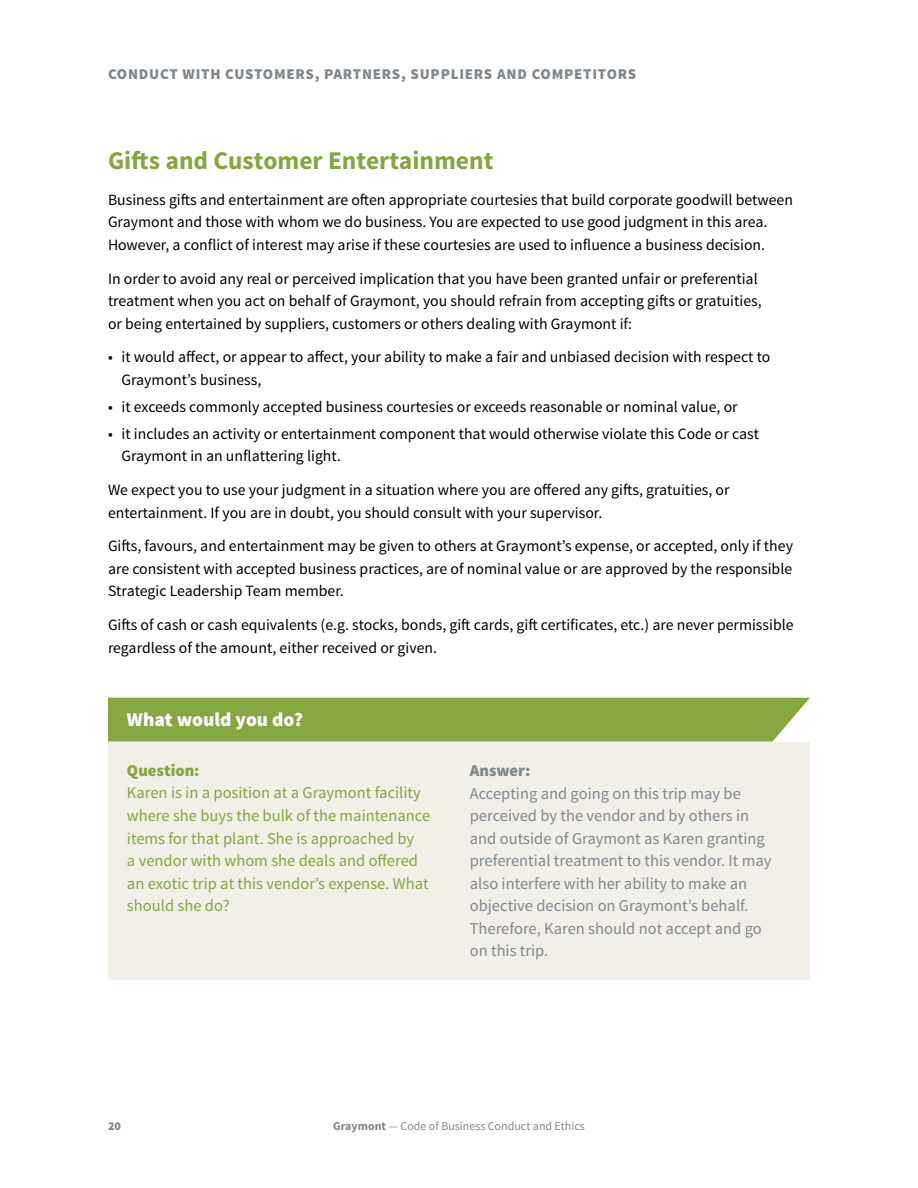
<style>
.page{position:relative;width:918px;height:1188px;background:#fff}
.page>*{position:absolute;margin:0;border:0;box-sizing:border-box;transform-origin:0 0}
.t1{font:700 25.5px "Source Sans Pro";color:#85a640}
.t2{font:900 19.5px "Source Sans Pro";color:#fff}
.t3{font:16.5px/22.5px "Source Sans Pro";color:#81898e}
.t4{font:16.5px/22.5px "Source Sans Pro";color:#85a640}
.t5{font:900 16.5px "Source Sans Pro";color:#85a640}
.t6{font:900 16.5px "Source Sans Pro";color:#81898e}
.t7{font:15.75px/22.5px "Source Sans Pro";color:#000}
.t8{font:900 15px "Source Sans Pro";letter-spacing:.05em;color:#81898e}
.t9{font:12px "Source Sans Pro";color:#81898e}
.t10{font:900 12px "Source Sans Pro";color:#81898e}
.s1{font-weight:700}
</style>
<div class="page">
<div style="left:108px;top:742px;width:702px;height:238px;background:#f1efe7"></div>
<div style="left:108px;top:698px;width:702px;height:44px;background:#85a640"></div>
<p class="t8" style="left:108px;top:64px;width:530px">CONDUCT WITH CUSTOMERS, PARTNERS, SUPPLIERS AND COMPETITORS</p>
<h1 class="t1" style="left:108px;top:144px;width:387px">Gifts and Customer Entertainment</h1>
<p class="t7" style="left:108px;top:189px;width:686px">Business gifts and entertainment are often appropriate courtesies that build corporate goodwill between<br>Graymont and those with whom we do business. You are expected to use good judgment in this area.<br>However, a conflict of interest may arise if these courtesies are used to influence a business decision.</p>
<p class="t7" style="left:108px;top:267px;width:655px">In order to avoid any real or perceived implication that you have been granted unfair or preferential treatment when you act on behalf of Graymont, you should refrain from accepting gifts or gratuities, or being entertained by suppliers, customers or others dealing with Graymont if:</p>
<p class="t7" style="left:121px;top:346px;width:650px;text-indent:-13px">• it would affect, or appear to affect, your ability to make a fair and unbiased decision with respect to<br>Graymont’s business,</p>
<p class="t7" style="left:108px;top:396px;width:631px">• it exceeds commonly accepted business courtesies or exceeds reasonable or nominal value, or</p>
<p class="t7" style="left:121px;top:423px;width:639px;text-indent:-13px">• it includes an activity or entertainment component that would otherwise violate this Code or cast<br>Graymont in an unflattering light.</p>
<p class="t7" style="left:108px;top:479px;width:623px">We expect you to use your judgment in a situation where you are offered any gifts, gratuities, or entertainment. If you are in doubt, you should consult with your supervisor.</p>
<p class="t7" style="left:108px;top:535px;width:687px;text-align:justify">Gifts, favours, and entertainment may be given to others at Graymont’s expense, or accepted, only if they are consistent with accepted business practices, are of nominal value or are approved by the responsible Strategic Leadership Team member.</p>
<p class="t7" style="left:108px;top:614px;width:687px">Gifts of cash or cash equivalents (e.g. stocks, bonds, gift cards, gift certificates, etc.) are never permissible regardless of the amount, either received or given.</p>
<p class="t2" style="left:127px;top:707px;width:178px">What would you do?</p>
<p class="t5" style="left:127px;top:760px;width:74px">Question:</p>
<p class="t4" style="left:127px;top:782px;width:305px">Karen is in a position at a Graymont facility where she buys the bulk of the maintenance items for that plant. She is approached by<br>a vendor with whom she deals and offered an exotic trip at this vendor’s expense. What should she do?</p>
<p class="t6" style="left:470px;top:760px;width:62px">Answer:</p>
<p class="t3" style="left:470px;top:782px;width:303px">Accepting and going on this trip may be perceived by the vendor and by others in and outside of Graymont as Karen granting preferential treatment to this vendor. It may also interfere with her ability to make an objective decision on Graymont’s behalf.<br>Therefore, Karen should not accept and go on this trip.</p>
<p class="t10" style="left:108px;top:1118px;width:14px">20</p>
<p class="t9" style="left:333px;top:1118px;width:253px"><span class="s1">Graymont</span> — Code of Business Conduct and Ethics</p>
</div>
